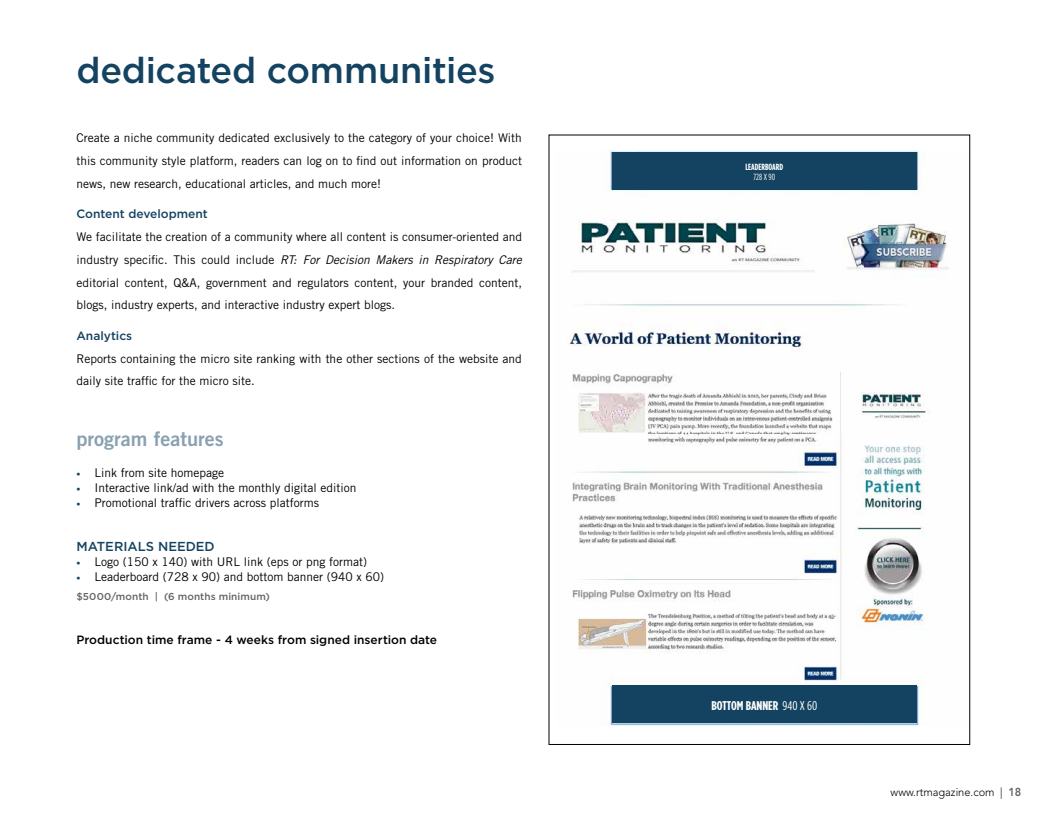
<style>
.page{position:relative;width:1062px;height:828px;background:#fff}
.page>*{position:absolute;margin:0;border:0;box-sizing:border-box;transform-origin:0 0}
.t1{font:500 36px "Gotham HTF";letter-spacing:-.01em;color:#144361}
.t2{font:20px "Trade Gothic LT Std Bd 2";color:#89a1b0}
.t3{font:500 13px "Gotham HTF";color:#144361}
.t4{font:700 condensed 12.7px "Gotham HTF";color:#fff;scale:1.08 1}
.t5{font:condensed 12.7px "Gotham HTF";color:#fff;scale:1.08 1}
.t6{font:12px/22.8px "Trade Gothic LT Std";color:#000;text-align:justify}
.t7{font:500 12px "Gotham HTF";color:#000}
.t8{font:500 12px "Gotham HTF";color:#144361}
.t9{font:300 11.6px "Avenir LT Std";color:#000;scale:.95 1}
.t10{font:500 10px "Gotham HTF";letter-spacing:.01em;color:#646465}
.t11{font:700 condensed 9px "Gotham HTF";color:#fff}
.t12{font:condensed 9px "Gotham HTF";color:#fff}
.s1{font-style:italic}
.s2{font-weight:300;font-size:8px;color:#144361}
.s3{font-weight:700}
.s4{font-weight:800;color:#646465}
</style>
<div class="page">
<img style="left:567px;top:150px;width:382px;height:575px">
<div style="left:612px;top:153px;width:305px;height:37px;background:#144361"></div>
<div style="left:612px;top:686px;width:305px;height:37px;background:#144361"></div>
<h1 class="t1" style="left:76px;top:50px;width:420px">dedicated communities</h1>
<p class="t6" style="left:76px;top:127px;width:447px">Create a niche community dedicated exclusively to the category of your choice! With this community style platform, readers can log on to find out information on product news, new research, educational articles, and much more!</p>
<p class="t8" style="left:76px;top:207px;width:133px">Content development</p>
<p class="t6" style="left:76px;top:225px;width:447px">We facilitate the creation of a community where all content is consumer-oriented and industry specific. This could include <span class="s1">RT: For Decision Makers in Respiratory Care </span>editorial content, Q&amp;A, government and regulators content, your branded content, blogs, industry experts, and interactive industry expert blogs.</p>
<p class="t8" style="left:76px;top:329px;width:57px">Analytics</p>
<p class="t6" style="left:76px;top:347px;width:447px">Reports containing the micro site ranking with the other sections of the website and daily site traffic for the micro site.</p>
<h2 class="t2" style="left:76px;top:427px;width:149px">program features</h2>
<p class="t6" style="left:76px;top:461px;width:149px"><span class="s2">•</span> Link from site homepage</p>
<p class="t6" style="left:76px;top:476px;width:281px"><span class="s2">•</span> Interactive link/ad with the monthly digital edition</p>
<p class="t6" style="left:76px;top:491px;width:244px"><span class="s2">•</span> Promotional traffic drivers across platforms</p>
<p class="t3" style="left:76px;top:539px;width:10px">materials</p>
<p class="t3" style="left:158px;top:539px;width:11px">needed</p>
<p class="t6" style="left:76px;top:550px;width:292px"><span class="s2">•</span> Logo (150 x 140) with URL link (eps or png format)</p>
<p class="t6" style="left:76px;top:565px;width:309px"><span class="s2">•</span> Leaderboard (728 x 90) and bottom banner (940 x 60)</p>
<p class="t10" style="left:76px;top:591px;width:195px">$5000/month | (6 months minimum)</p>
<p class="t7" style="left:76px;top:633px;width:362px">Production time frame - 4 weeks from signed insertion date</p>
<p class="t11" style="left:746px;top:162px;width:35px">LEADERBOARD</p>
<p class="t12" style="left:754px;top:172px;width:23px">728 x 90</p>
<p class="t4" style="left:712px;top:698px;width:38px">BOTTOM BANNE</p>
<p class="t5" style="left:773px;top:698px;width:43px"><span class="s3">R</span> 940 x 60</p>
<p class="t9" style="left:891px;top:786px;width:139px">www.rtmagazine.com | <span class="s4">18</span></p>
</div>
